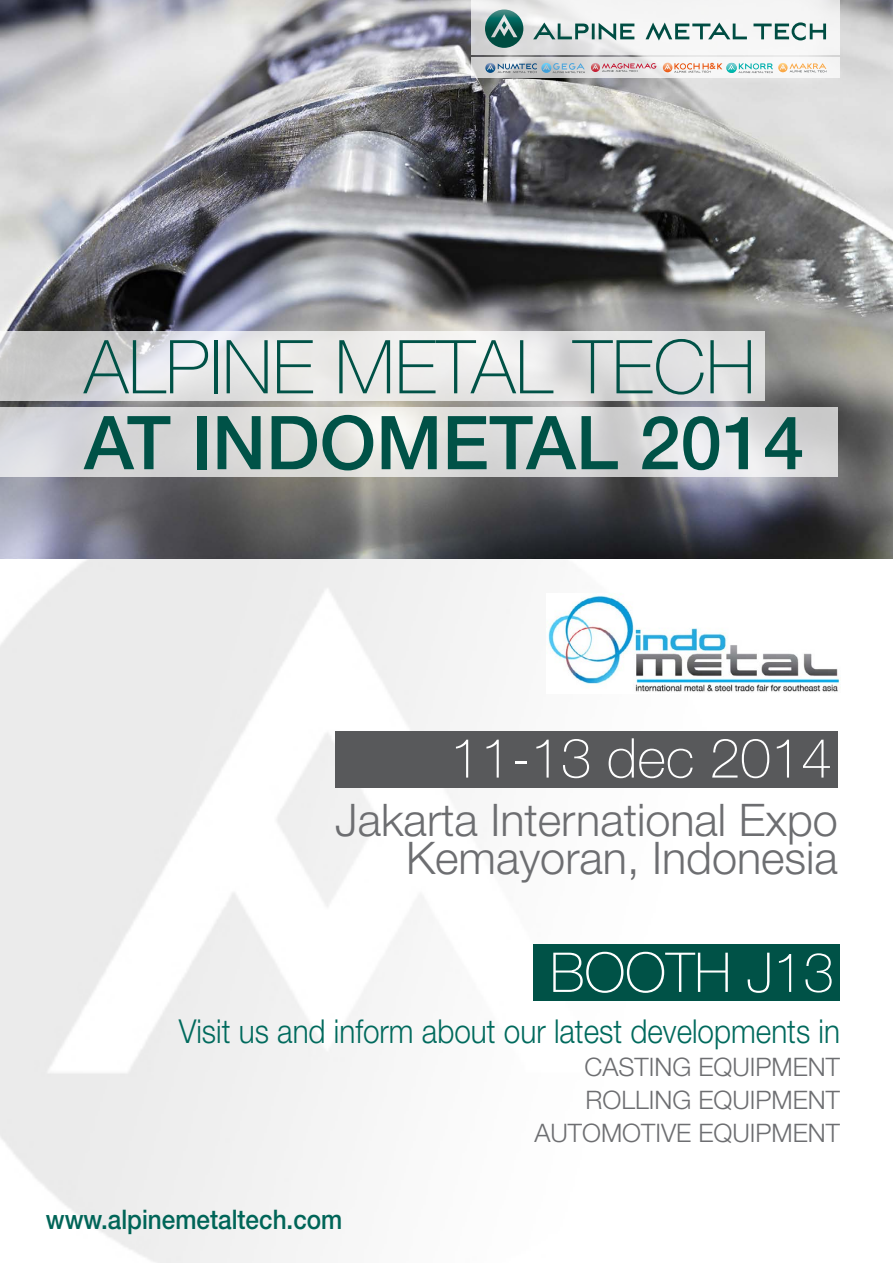
<style>
.page{position:relative;width:893px;height:1263px;background:#fff}
.page>*{position:absolute;margin:0;border:0;box-sizing:border-box;transform-origin:0 0}
.t1{font:100 74.4px "Helvetica Neue LT Std";color:#005247}
.t2{font:500 74.4px "Helvetica Neue LT Std";color:#005247}
.t3{font:100 54.9px "Helvetica Neue LT Std";color:#fff}
.t4{font:300 45px/37.5px "Helvetica Neue LT Std";color:#6d6e71;text-align:right}
.t5{font:300 33px "Helvetica Neue LT Std";color:#006a5d;scale:.9 1}
.t6{font:500 27px "Helvetica Neue LT Std";color:#006558;scale:.9 1}
.t7{font:300 25.5px/33px "Helvetica Neue LT Std";color:#6d6e71;text-align:right}
.t8{font:800 8.55px "Avenir";color:#e9540d}
</style>
<div class="page">
<img style="left:0;top:558px;width:893px;height:705px">
<img style="left:547px;top:593px;width:293px;height:100px">
<div style="left:534px;top:944px;width:306px;height:56px;background:#005247"></div>
<div style="left:335px;top:731px;width:503px;height:56px;background:#58595b"></div>
<img style="left:0;top:0;width:893px;height:558px">
<svg style="left:471px;top:0;width:369px;height:55px;fill:#f4f4f4"></svg>
<svg style="left:471px;top:57px;width:369px;height:20px"></svg>
<svg style="left:533px;top:23px;width:101px;height:17px"></svg>
<svg style="left:645px;top:23px;width:102px;height:18px"></svg>
<svg style="left:753px;top:22px;width:73px;height:18px"></svg>
<svg style="left:485px;top:9px;width:38px;height:39px"></svg>
<svg style="left:717px;top:63px;width:109px;height:10px"></svg>
<svg style="left:663px;top:63px;width:48px;height:10px"></svg>
<svg style="left:485px;top:63px;width:100px;height:10px"></svg>
<svg style="left:591px;top:63px;width:65px;height:9px"></svg>
<svg style="left:0;top:332px;width:764px;height:69px;fill:#e4e4e4"></svg>
<svg style="left:0;top:407px;width:838px;height:69px;fill:#dbdbdb"></svg>
<p class="t8" style="left:710px;top:61px;width:8px">&amp;</p>
<h1 class="t1" style="left:84px;top:324px;width:673px">ALPINE METAL TECH</h1>
<h1 class="t2" style="left:84px;top:398px;width:722px">AT INDOMETAL 2014</h1>
<h2 class="t3" style="left:450px;top:727px;width:383px">11-13 dec 2014</h2>
<h3 class="t4" style="left:335px;top:801px;width:504px">Jakarta International Expo<br>Kemayoran, Indonesia</h3>
<h2 class="t3" style="left:550px;top:941px;width:286px">BOOTH J13</h2>
<p class="t5" style="left:179px;top:1011px;width:736px">Visit us and inform about our latest developments in</p>
<p class="t7" style="left:534px;top:1050px;width:307px">CASTING EQUIPMENT<br>ROLLING EQUIPMENT<br>AUTOMOTIVE EQUIPMENT</p>
<p class="t6" style="left:46px;top:1203px;width:331px">www.alpinemetaltech.com</p>
</div>
